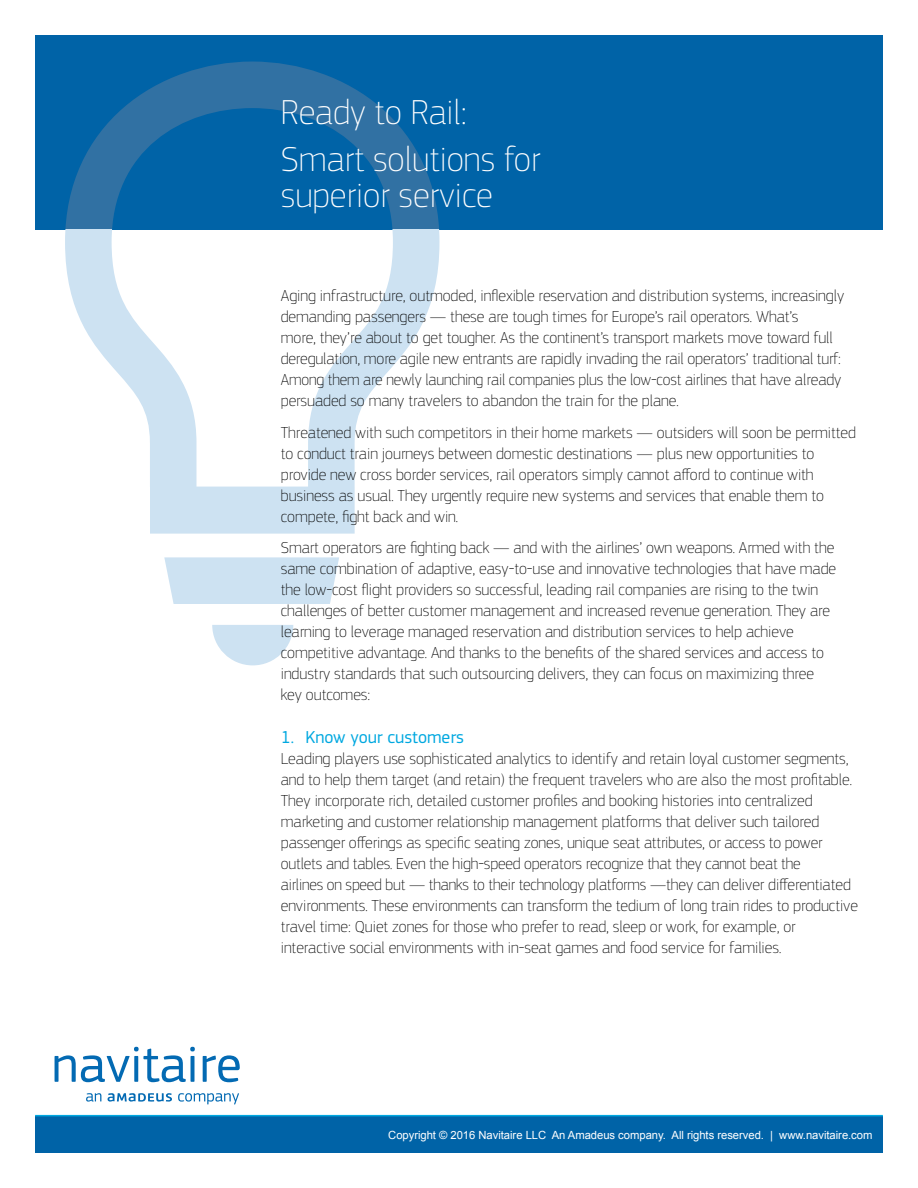
<style>
.page{position:relative;width:918px;height:1188px;background:#fff}
.page>*{position:absolute;margin:0;border:0;box-sizing:border-box;transform-origin:0 0}
.t1{font:100 36px/46.8px "Amadeus";color:#fff}
.t2{font:18px "Amadeus";color:#00a8e0}
.t3{font:100 16.5px/21px "Amadeus";color:#000}
.t4{font:11.25px "Arial";letter-spacing:-.005em;color:#fff}
</style>
<div class="page">
<div style="left:35px;top:35px;width:848px;height:195px;background:#0063a7"></div>
<div style="left:35px;top:1116px;width:848px;height:37px;background:#0063a7"></div>
<hr style="left:35px;top:1115px;width:848px;height:1px;background:#00a8e0">
<svg style="left:65px;top:62px;width:374px;height:168px"></svg>
<svg style="left:212px;top:625px;width:81px;height:40px"></svg>
<svg style="left:65px;top:230px;width:374px;height:304px"></svg>
<svg style="left:164px;top:557px;width:175px;height:47px"></svg>
<svg style="left:55px;top:1047px;width:140px;height:35px"></svg>
<svg style="left:203px;top:1055px;width:37px;height:27px"></svg>
<svg style="left:86px;top:1093px;width:153px;height:11px"></svg>
<h1 class="t1" style="left:281px;top:88px;width:261px">Ready to Rail:<br>Smart solutions for</h1>
<h1 class="t1" style="left:281px;top:171px;width:213px">superior service</h1>
<p class="t3" style="left:281px;top:285px;width:565px">Aging infrastructure, outmoded, inflexible reservation and distribution systems, increasingly demanding passengers — these are tough times for Europe’s rail operators. What’s<br>more, they’re about to get tougher. As the continent’s transport markets move toward full deregulation, more agile new entrants are rapidly invading the rail operators’ traditional turf:<br>Among them are newly launching rail companies plus the low-cost airlines that have already persuaded so many travelers to abandon the train for the plane.</p>
<p class="t3" style="left:281px;top:421px;width:577px">Threatened with such competitors in their home markets — outsiders will soon be permitted to conduct train journeys between domestic destinations — plus new opportunities to provide new cross border services, rail operators simply cannot afford to continue with business as usual. They urgently require new systems and services that enable them to compete, fight back and win.</p>
<p class="t3" style="left:281px;top:537px;width:557px">Smart operators are fighting back — and with the airlines’ own weapons. Armed with the same combination of adaptive, easy-to-use and innovative technologies that have made the low-cost flight providers so successful, leading rail companies are rising to the twin challenges of better customer management and increased revenue generation. They are learning to leverage managed reservation and distribution services to help achieve competitive advantage. And thanks to the benefits of the shared services and access to industry standards that such outsourcing delivers, they can focus on maximizing three key outcomes:</p>
<p class="t2" style="left:281px;top:727px;width:185px">1. Know your customers</p>
<p class="t3" style="left:281px;top:748px;width:579px">Leading players use sophisticated analytics to identify and retain loyal customer segments, and to help them target (and retain) the frequent travelers who are also the most profitable.<br>They incorporate rich, detailed customer profiles and booking histories into centralized marketing and customer relationship management platforms that deliver such tailored passenger offerings as specific seating zones, unique seat attributes, or access to power outlets and tables. Even the high-speed operators recognize that they cannot beat the<br>airlines on speed but — thanks to their technology platforms —they can deliver differentiated environments. These environments can transform the tedium of long train rides to productive travel time: Quiet zones for those who prefer to read, sleep or work, for example, or interactive social environments with in-seat games and food service for families.</p>
<p class="t4" style="left:388px;top:1128px;width:486px">Copyright © 2016 Navitaire LLC An Amadeus company. All rights reserved. | www.navitaire.com</p>
</div>
